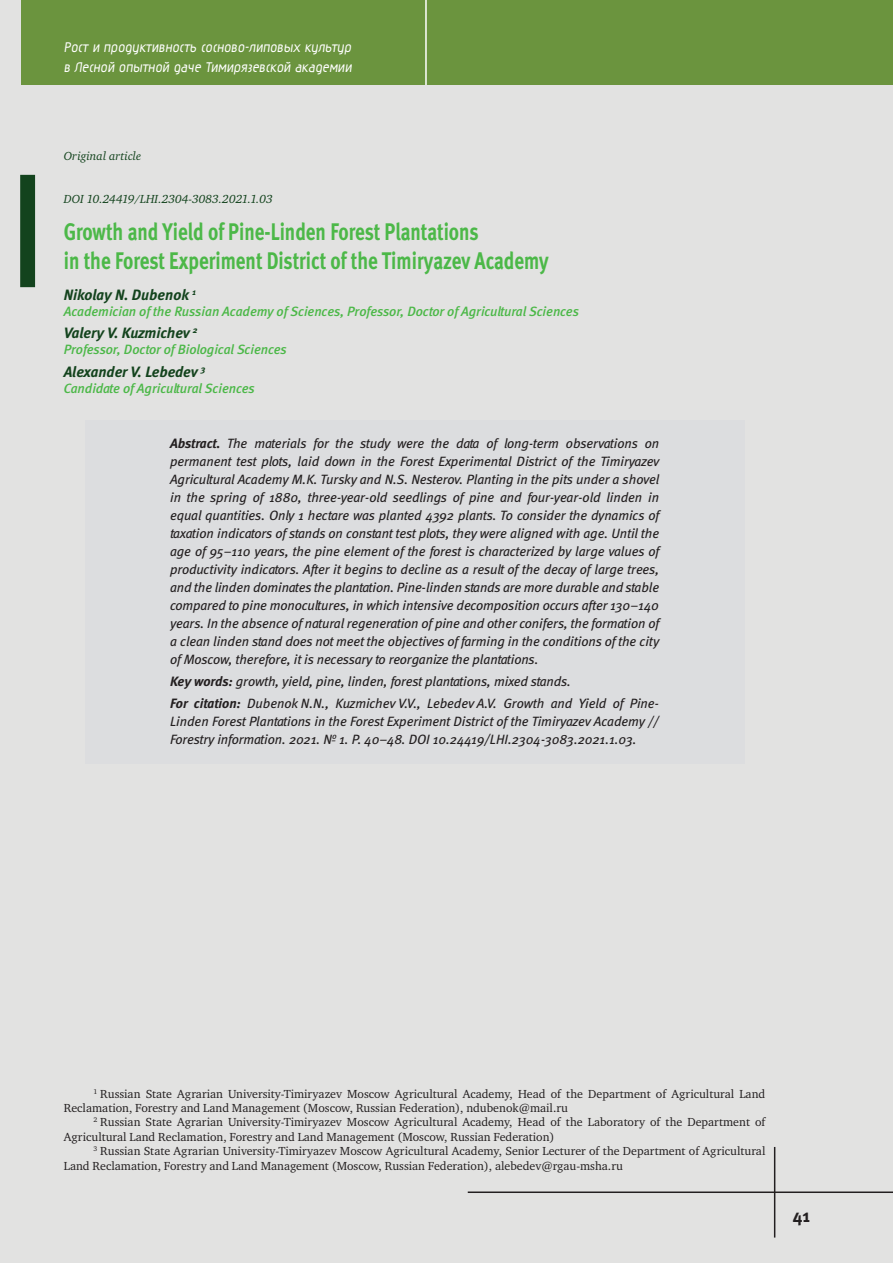
<style>
.page{position:relative;width:893px;height:1263px;background:#e2e2e1}
.page>*{position:absolute;margin:0;border:0;box-sizing:border-box;transform-origin:0 0}
.Zag_1{font:24px/28.8px "Meta Bold LFC";color:#4cb848;scale:.8 1}
.t1{font:18px "Meta Bold C";color:#231f20}
.t2{font:700 16.5px/19.8px "Magic C";color:#fff}
.Zag_Avtor{font:italic 15px "Meta Bold C";color:#13431d}
.Annotaciya{font:italic 13.5px/18px "Meta Book C";letter-spacing:-.01em;color:#231f20;text-align:justify}
.Zag_Avtor_01{font:italic 13.5px "Meta Medium C";letter-spacing:-.01em;color:#4cb848}
.Primechanie{font:12px/14.4px "Charter C";color:#231f20}
.UDK{font:italic 12px "Charter C";color:#13431d}
.s1{font-family:"Meta Bold C"}
</style>
<div class="page">
<hr style="left:468px;top:1191px;width:425px;height:2px;background:#231f20">
<hr style="left:774px;top:1147px;width:1px;height:90px;background:#231f20">
<div style="left:21px;top:0;width:872px;height:85px;background:#6b943e"></div>
<hr style="left:425px;top:0;width:2px;height:85px;background:#fff">
<div style="left:20px;top:175px;width:15px;height:112px;background:#13431d"></div>
<div style="left:85px;top:420px;width:659px;height:263px;background:#dcdddf"></div>
<div style="left:85px;top:680px;width:659px;height:84px;background:#dcdddf"></div>
<p class="t2" style="left:64px;top:39px;width:292px">Рост и продуктивность сосново-липовых культур в Лесной опытной даче Тимирязевской академии</p>
<p class="UDK" style="left:64px;top:149px;width:79px">Original article</p>
<p class="UDK" style="left:64px;top:192px;width:211px">DOI 10.24419/LHI.2304-3083.2021.1.03</p>
<p class="Zag_1" style="left:64px;top:217px;width:608px">Growth and Yield of Pine-Linden Forest Plantations<br>in the Forest Experiment District of the Timiryazev Academy</p>
<p class="Zag_Avtor" style="left:64px;top:285px;width:134px">Nikolay N. Dubenok <sup>1</sup></p>
<p class="Zag_Avtor_01" style="left:64px;top:304px;width:517px">Academician of the Russian Academy of Sciences, Professor, Doctor of Agricultural Sciences</p>
<p class="Zag_Avtor" style="left:64px;top:324px;width:135px">Valery V. Kuzmichev <sup>2</sup></p>
<p class="Zag_Avtor_01" style="left:64px;top:342px;width:225px">Professor, Doctor of Biological Sciences</p>
<p class="Zag_Avtor" style="left:64px;top:362px;width:143px">Alexander V. Lebedev <sup>3</sup></p>
<p class="Zag_Avtor_01" style="left:64px;top:381px;width:193px">Candidate of Agricultural Sciences</p>
<p class="Annotaciya" style="left:170px;top:434px;width:491px"><span class="s1">Abstract.</span> The materials for the study were the data of long-term observations on permanent test plots, laid down in the Forest Experimental District of the Timiryazev Agricultural Academy M.K. Tursky and N.S. Nesterov. Planting in the pits under a shovel in the spring of 1880, three-year-old seedlings of pine and four-year-old linden in equal quantities. Only 1 hectare was planted 4392 plants. To consider the dynamics of taxation indicators of stands on constant test plots, they were aligned with age. Until the age of 95–110 years, the pine element of the forest is characterized by large values of productivity indicators. After it begins to decline as a result of the decay of large trees, and the linden dominates the plantation. Pine-linden stands are more durable and stable compared to pine monocultures, in which intensive decomposition occurs after 130–140 years. In the absence of natural regeneration of pine and other conifers, the formation of a clean linden stand does not meet the objectives of farming in the conditions of the city of Moscow, therefore, it is necessary to reorganize the plantations.</p>
<p class="Annotaciya" style="left:170px;top:672px;width:402px"><span class="s1">Key words:</span> growth, yield, pine, linden, forest plantations, mixed stands.</p>
<p class="Annotaciya" style="left:170px;top:694px;width:490px"><span class="s1">For citation:</span> Dubenok N.N., Kuzmichev V.V., Lebedev A.V. Growth and Yield of Pine-Linden Forest Plantations in the Forest Experiment District of the Timiryazev Academy // Forestry information. 2021. № 1. P. 40–48. DOI 10.24419/LHI.2304-3083.2021.1.03.</p>
<p class="Primechanie" style="left:64px;top:1086px;width:703px;text-indent:30px"><sup>1</sup> Russian State Agrarian University-Timiryazev Moscow Agricultural Academy, Head of the Department of Agricultural Land<br>Reclamation, Forestry and Land Management (Moscow, Russian Federation), ndubenok@mail.ru</p>
<p class="Primechanie" style="left:64px;top:1115px;width:703px;text-indent:30px"><sup>2</sup> Russian State Agrarian University-Timiryazev Moscow Agricultural Academy, Head of the Laboratory of the Department of<br>Agricultural Land Reclamation, Forestry and Land Management (Moscow, Russian Federation)</p>
<p class="Primechanie" style="left:64px;top:1144px;width:703px;text-indent:30px"><sup>3</sup> Russian State Agrarian University-Timiryazev Moscow Agricultural Academy, Senior Lecturer of the Department of Agricultural<br>Land Reclamation, Forestry and Land Management (Moscow, Russian Federation), alebedev@rgau-msha.ru</p>
<h2 class="t1" style="left:793px;top:1205px;width:19px">41</h2>
</div>
